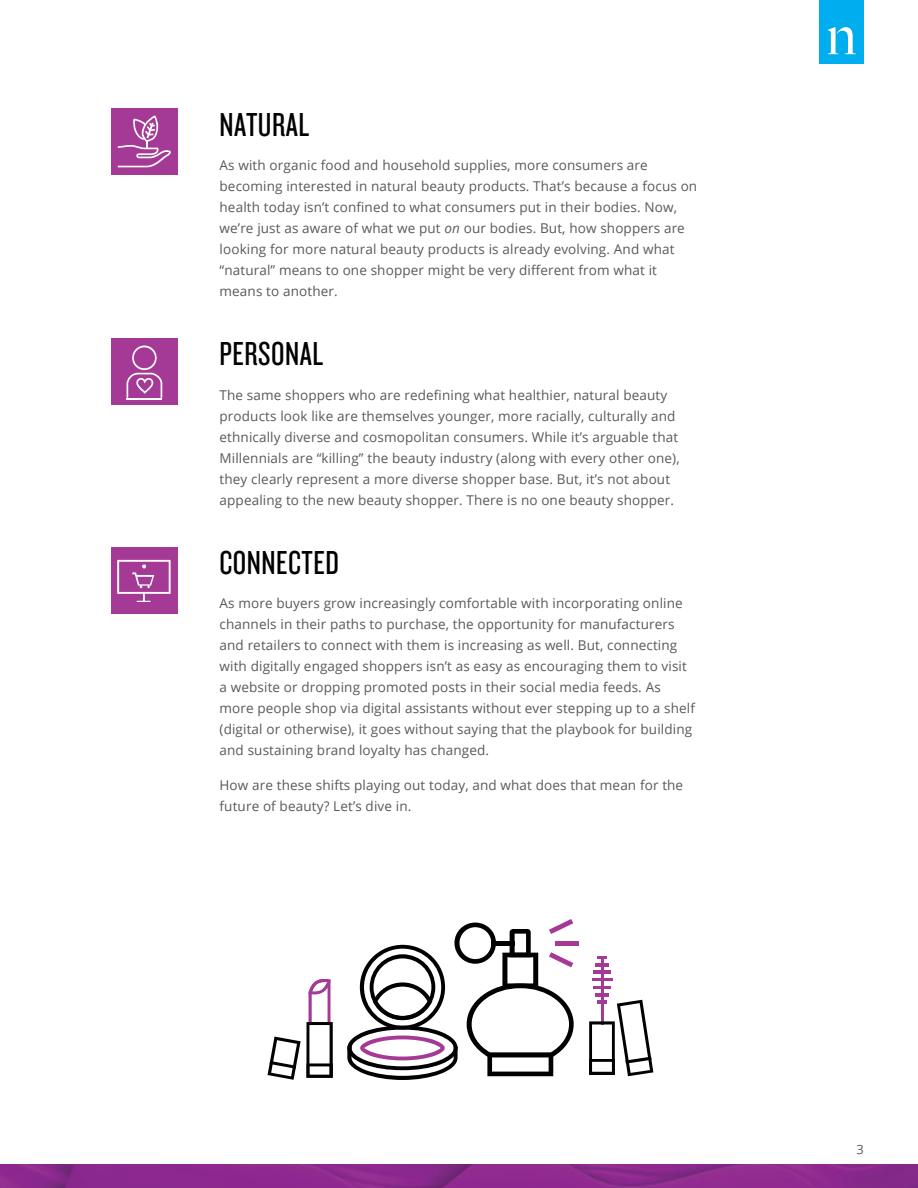
<style>
.page{position:relative;width:918px;height:1188px;background:#fff}
.page>*{position:absolute;margin:0;border:0;box-sizing:border-box;transform-origin:0 0}
.t1{font:34.5px "Knockout 28 Junior Feathrwt";letter-spacing:.015em;color:#000}
.t2{font:13.5px/21px "Open Sans";letter-spacing:.01em;color:#58595b}
.t3{font:12.75px "Open Sans";color:#58595b}
.s1{font-style:italic}
</style>
<div class="page">
<div style="left:820px;top:0;width:44px;height:63px;background:#00aeef"></div>
<svg style="left:828px;top:27px;width:28px;height:27px"></svg>
<img style="left:0;top:1164px;width:918px;height:24px">
<hr style="left:555px;top:941px;width:24px;height:4px;background:#a43a95">
<svg style="left:347px;top:919px;width:227px;height:161px"></svg>
<hr style="left:601px;top:958px;width:2px;height:66px;background:#a43a95">
<hr style="left:595px;top:963px;width:14px;height:3px;background:#a43a95">
<svg style="left:597px;top:956px;width:10px;height:3px"></svg>
<hr style="left:593px;top:971px;width:18px;height:3px;background:#a43a95">
<hr style="left:592px;top:978px;width:21px;height:3px;background:#a43a95">
<hr style="left:595px;top:993px;width:14px;height:3px;background:#a43a95">
<hr style="left:593px;top:986px;width:18px;height:3px;background:#a43a95">
<svg style="left:589px;top:1000px;width:64px;height:76px"></svg>
<svg style="left:268px;top:979px;width:65px;height:101px"></svg>
<div style="left:111px;top:108px;width:66px;height:66px;background:#a43a95"></div>
<svg style="left:118px;top:116px;width:53px;height:51px"></svg>
<div style="left:111px;top:338px;width:66px;height:66px;background:#a43a95"></div>
<svg style="left:127px;top:346px;width:35px;height:52px"></svg>
<hr style="left:126px;top:398px;width:36px;height:1px;background:#fff">
<div style="left:111px;top:547px;width:66px;height:66px;background:#a43a95"></div>
<svg style="left:117px;top:560px;width:54px;height:42px"></svg>
<h1 class="t1" style="left:220px;top:103px;width:91px">NATURAL</h1>
<p class="t2" style="left:220px;top:154px;width:479px">As with organic food and household supplies, more consumers are becoming interested in natural beauty products. That’s because a focus on health today isn’t confined to what consumers put in their bodies. Now, we’re just as aware of what we put <span class="s1">on</span> our bodies. But, how shoppers are looking for more natural beauty products is already evolving. And what “natural” means to one shopper might be very different from what it means to another.</p>
<h1 class="t1" style="left:220px;top:332px;width:105px">PERSONAL</h1>
<p class="t2" style="left:220px;top:384px;width:462px">The same shoppers who are redefining what healthier, natural beauty products look like are themselves younger, more racially, culturally and ethnically diverse and cosmopolitan consumers. While it’s arguable that Millennials are “killing” the beauty industry (along with every other one), they clearly represent a more diverse shopper base. But, it’s not about appealing to the new beauty shopper. There is no one beauty shopper.</p>
<h1 class="t1" style="left:220px;top:541px;width:121px">CONNECTED</h1>
<p class="t2" style="left:220px;top:592px;width:477px">As more buyers grow increasingly comfortable with incorporating online channels in their paths to purchase, the opportunity for manufacturers and retailers to connect with them is increasing as well. But, connecting with digitally engaged shoppers isn’t as easy as encouraging them to visit a website or dropping promoted posts in their social media feeds. As more people shop via digital assistants without ever stepping up to a shelf (digital or otherwise), it goes without saying that the playbook for building and sustaining brand loyalty has changed.</p>
<p class="t2" style="left:220px;top:774px;width:465px">How are these shifts playing out today, and what does that mean for the future of beauty? Let’s dive in.</p>
<p class="t3" style="left:856px;top:1141px;width:9px">3</p>
</div>
